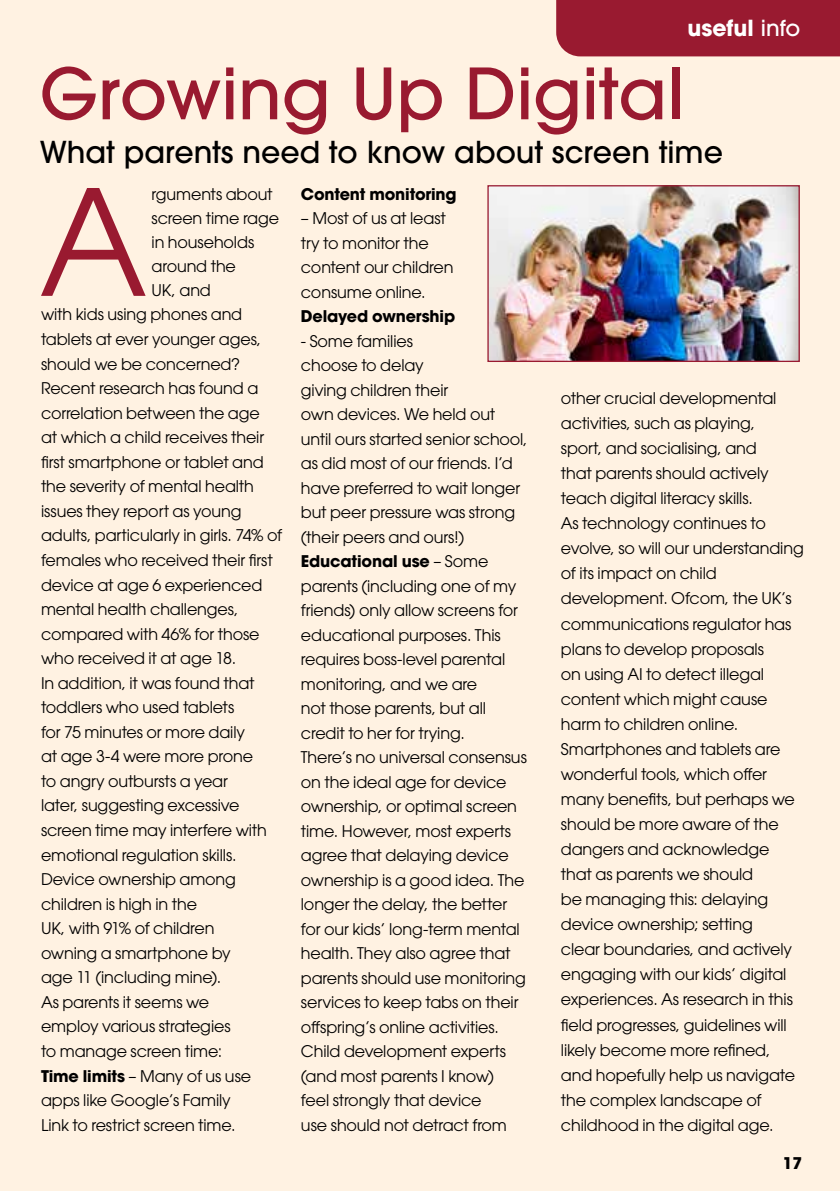
<style>
.page{position:relative;width:840px;height:1191px;background:#fff}
.page>*{position:absolute;margin:0;border:0;box-sizing:border-box;transform-origin:0 0}
.t1{font:145.8px "ITC Avant Garde Pro";color:#991a30}
.t2{font:500 70px "ITC Avant Garde Pro";color:#991a30}
.t3{font:500 30px "ITC Avant Garde Pro";color:#000}
.t4{font:700 22px "ITC Avant Garde Pro";color:#fff}
.t5{font:16px/24.4px "ITC Avant Garde Pro";letter-spacing:-.01em;color:#000}
.t6{font:700 16px "ITC Avant Garde Pro";letter-spacing:-.01em;color:#000}
.s1{font-weight:500}
.s2{font-weight:700}
</style>
<div class="page">
<div style="left:0;top:0;width:839px;height:1191px;background:#fff2e2"></div>
<div style="left:556px;top:0;width:283px;height:56px;background:#991a30"></div>
<img style="left:489px;top:187px;width:308px;height:173px">
<div style="left:487px;top:185px;width:312px;height:177px;border:1px solid #991a30"></div>
<h3 class="t4" style="left:687px;top:13px;width:114px">useful <span class="s1">info</span></h3>
<h2 class="t2" style="left:40px;top:49px;width:645px">Growing Up Digital</h2>
<h3 class="t3" style="left:40px;top:133px;width:684px">What parents need to know about screen time</h3>
<h1 class="t1" style="left:39px;top:152px;width:109px">A</h1>
<p class="t5" style="left:151px;top:182px;width:122px">rguments about</p>
<p class="t5" style="left:151px;top:206px;width:129px">screen time rage</p>
<p class="t5" style="left:151px;top:230px;width:104px">in households</p>
<p class="t5" style="left:151px;top:254px;width:86px">around the</p>
<p class="t5" style="left:151px;top:278px;width:61px">UK, and</p>
<p class="t5" style="left:41px;top:302px;width:203px">with kids using phones and</p>
<p class="t5" style="left:41px;top:327px;width:222px">tablets at ever younger ages,</p>
<p class="t5" style="left:41px;top:351px;width:201px">should we be concerned?</p>
<p class="t5" style="left:41px;top:376px;width:219px">Recent research has found a</p>
<p class="t5" style="left:41px;top:400px;width:220px">correlation between the age</p>
<p class="t5" style="left:41px;top:425px;width:224px">at which a child receives their</p>
<p class="t5" style="left:41px;top:449px;width:224px">first smartphone or tablet and</p>
<p class="t5" style="left:41px;top:474px;width:214px">the severity of mental health</p>
<p class="t5" style="left:41px;top:498px;width:202px">issues they report as young</p>
<p class="t5" style="left:41px;top:523px;width:243px">adults, particularly in girls. 74% of</p>
<p class="t5" style="left:41px;top:547px;width:233px">females who received their first</p>
<p class="t5" style="left:41px;top:572px;width:223px">device at age 6 experienced</p>
<p class="t5" style="left:41px;top:597px;width:199px">mental health challenges,</p>
<p class="t5" style="left:41px;top:621px;width:220px">compared with 46% for those</p>
<p class="t5" style="left:41px;top:646px;width:197px">who received it at age 18.</p>
<p class="t5" style="left:41px;top:670px;width:215px">In addition, it was found that</p>
<p class="t5" style="left:41px;top:695px;width:195px">toddlers who used tablets</p>
<p class="t5" style="left:41px;top:719px;width:205px">for 75 minutes or more daily</p>
<p class="t5" style="left:41px;top:744px;width:213px">at age 3-4 were more prone</p>
<p class="t5" style="left:41px;top:768px;width:188px">to angry outbursts a year</p>
<p class="t5" style="left:41px;top:793px;width:200px">later, suggesting excessive</p>
<p class="t5" style="left:41px;top:817px;width:227px">screen time may interfere with</p>
<p class="t5" style="left:41px;top:842px;width:197px">emotional regulation skills.</p>
<p class="t5" style="left:41px;top:867px;width:196px">Device ownership among</p>
<p class="t5" style="left:41px;top:891px;width:157px">children is high in the</p>
<p class="t5" style="left:41px;top:916px;width:175px">UK, with 91% of children</p>
<p class="t5" style="left:41px;top:940px;width:191px">owning a smartphone by</p>
<p class="t5" style="left:41px;top:965px;width:181px">age 11 (including mine).</p>
<p class="t5" style="left:41px;top:989px;width:170px">As parents it seems we</p>
<p class="t5" style="left:41px;top:1014px;width:191px">employ various strategies</p>
<p class="t5" style="left:41px;top:1038px;width:183px">to manage screen time:</p>
<p class="t5" style="left:41px;top:1063px;width:212px"><span class="s2">Time limits</span> – Many of us use</p>
<p class="t5" style="left:41px;top:1087px;width:191px">apps like Google’s Family</p>
<p class="t5" style="left:41px;top:1112px;width:196px">Link to restrict screen time.</p>
<p class="t6" style="left:301px;top:183px;width:157px">Content monitoring</p>
<p class="t5" style="left:301px;top:206px;width:154px">– Most of us at least try to monitor the content our children consume online.</p>
<p class="t6" style="left:301px;top:305px;width:156px">Delayed ownership</p>
<p class="t5" style="left:301px;top:328px;width:228px">- Some families<br>choose to delay<br>giving children their<br>own devices. We held out until ours started senior school, as did most of our friends. I’d have preferred to wait longer but peer pressure was strong (their peers and ours!)<br><span class="s2">Educational use</span> – Some parents (including one of my friends) only allow screens for educational purposes. This requires boss-level parental monitoring, and we are<br>not those parents, but all credit to her for trying.<br>There’s no universal consensus on the ideal age for device ownership, or optimal screen time. However, most experts agree that delaying device ownership is a good idea. The longer the delay, the better for our kids’ long-term mental health. They also agree that parents should use monitoring services to keep tabs on their offspring’s online activities.<br>Child development experts (and most parents I know)<br>feel strongly that device<br>use should not detract from</p>
<p class="t5" style="left:560px;top:385px;width:244px;line-height:25px">other crucial developmental activities, such as playing,<br>sport, and socialising, and<br>that parents should actively teach digital literacy skills.<br>As technology continues to evolve, so will our understanding of its impact on child development. Ofcom, the UK’s communications regulator has plans to develop proposals<br>on using AI to detect illegal content which might cause harm to children online.<br>Smartphones and tablets are wonderful tools, which offer many benefits, but perhaps we should be more aware of the dangers and acknowledge that as parents we should<br>be managing this: delaying device ownership; setting<br>clear boundaries, and actively engaging with our kids’ digital experiences. As research in this field progresses, guidelines will likely become more refined, and hopefully help us navigate the complex landscape of childhood in the digital age.</p>
<p class="t6" style="left:782px;top:1152px;width:21px">17</p>
</div>
